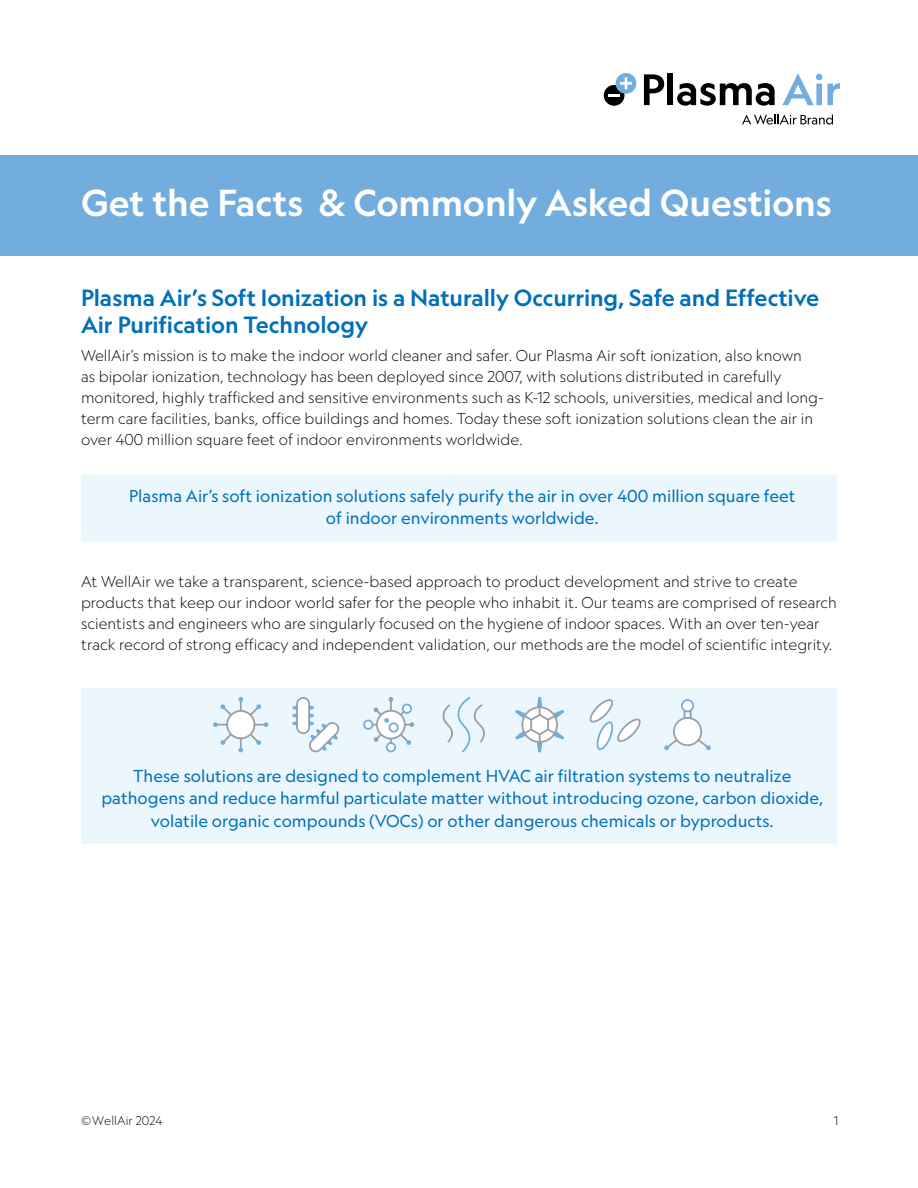
<style>
.page{position:relative;width:918px;height:1188px;background:#fff}
.page>*{position:absolute;margin:0;border:0;box-sizing:border-box;transform-origin:0 0}
.t1{font:500 36px "Geograph";letter-spacing:-.005em;color:#fff}
.t2{font:500 22.5px/27px "Geograph";letter-spacing:-.005em;color:#0070b9}
.t3{font:16.5px/22.5px "Geograph";color:#0070b9;text-align:center}
.t4{font:300 15px/21px "Geograph";color:#000}
.t5{font:300 12px "Geograph";color:#000}
</style>
<div class="page">
<svg style="left:644px;top:74px;width:20px;height:31px"></svg>
<div style="left:668px;top:73px;width:5px;height:32px;background:#000"></div>
<svg style="left:677px;top:83px;width:98px;height:23px"></svg>
<svg style="left:782px;top:73px;width:58px;height:32px"></svg>
<div style="left:604px;top:85px;width:20px;height:21px;background:#000;border-radius:50%"></div>
<div style="left:616px;top:73px;width:20px;height:21px;background:#72adde;border-radius:50%"></div>
<svg style="left:608px;top:77px;width:24px;height:20px"></svg>
<div style="left:81px;top:476px;width:756px;height:66px;background:#ebf7fd"></div>
<div style="left:81px;top:688px;width:756px;height:66px;background:#ebf7fd"></div>
<div style="left:81px;top:733px;width:756px;height:43px;background:#ebf7fd"></div>
<div style="left:81px;top:755px;width:756px;height:89px;background:#ebf7fd"></div>
<svg style="left:293px;top:697px;width:47px;height:55px"></svg>
<svg style="left:589px;top:699px;width:52px;height:51px"></svg>
<svg style="left:363px;top:697px;width:51px;height:55px"></svg>
<svg style="left:442px;top:696px;width:43px;height:57px"></svg>
<svg style="left:515px;top:697px;width:49px;height:55px"></svg>
<svg style="left:664px;top:699px;width:47px;height:51px"></svg>
<svg style="left:213px;top:697px;width:55px;height:55px"></svg>
<div style="left:0;top:155px;width:918px;height:100px;background:#72adde"></div>
<svg style="left:742px;top:114px;width:91px;height:11px"></svg>
<h1 class="t1" style="left:81px;top:180px;width:752px">Get the Facts &amp; Commonly Asked Questions</h1>
<h2 class="t2" style="left:81px;top:284px;width:740px">Plasma Air’s Soft Ionization is a Naturally Occurring, Safe and Effective<br>Air Purification Technology</h2>
<p class="t4" style="left:81px;top:345px;width:745px">WellAir’s mission is to make the indoor world cleaner and safer. Our Plasma Air soft ionization, also known<br>as bipolar ionization, technology has been deployed since 2007, with solutions distributed in carefully monitored, highly trafficked and sensitive environments such as K-12 schools, universities, medical and long&shy;term care facilities, banks, office buildings and homes. Today these soft ionization solutions clean the air in over 400 million square feet of indoor environments worldwide.</p>
<p class="t3" style="left:129px;top:484px;width:668px">Plasma Air’s soft ionization solutions safely purify the air in over 400 million square feet of indoor environments worldwide.</p>
<p class="t4" style="left:81px;top:570px;width:758px">At WellAir we take a transparent, science-based approach to product development and strive to create products that keep our indoor world safer for the people who inhabit it. Our teams are comprised of research scientists and engineers who are singularly focused on the hygiene of indoor spaces. With an over ten-year track record of strong efficacy and independent validation, our methods are the model of scientific integrity.</p>
<p class="t3" style="left:101px;top:764px;width:723px">These solutions are designed to complement HVAC air filtration systems to neutralize pathogens and reduce harmful particulate matter without introducing ozone, carbon dioxide, volatile organic compounds (VOCs) or other dangerous chemicals or byproducts.</p>
<p class="t5" style="left:81px;top:1114px;width:83px">©WellAir 2024</p>
<p class="t5" style="left:834px;top:1114px;width:6px">1</p>
</div>
